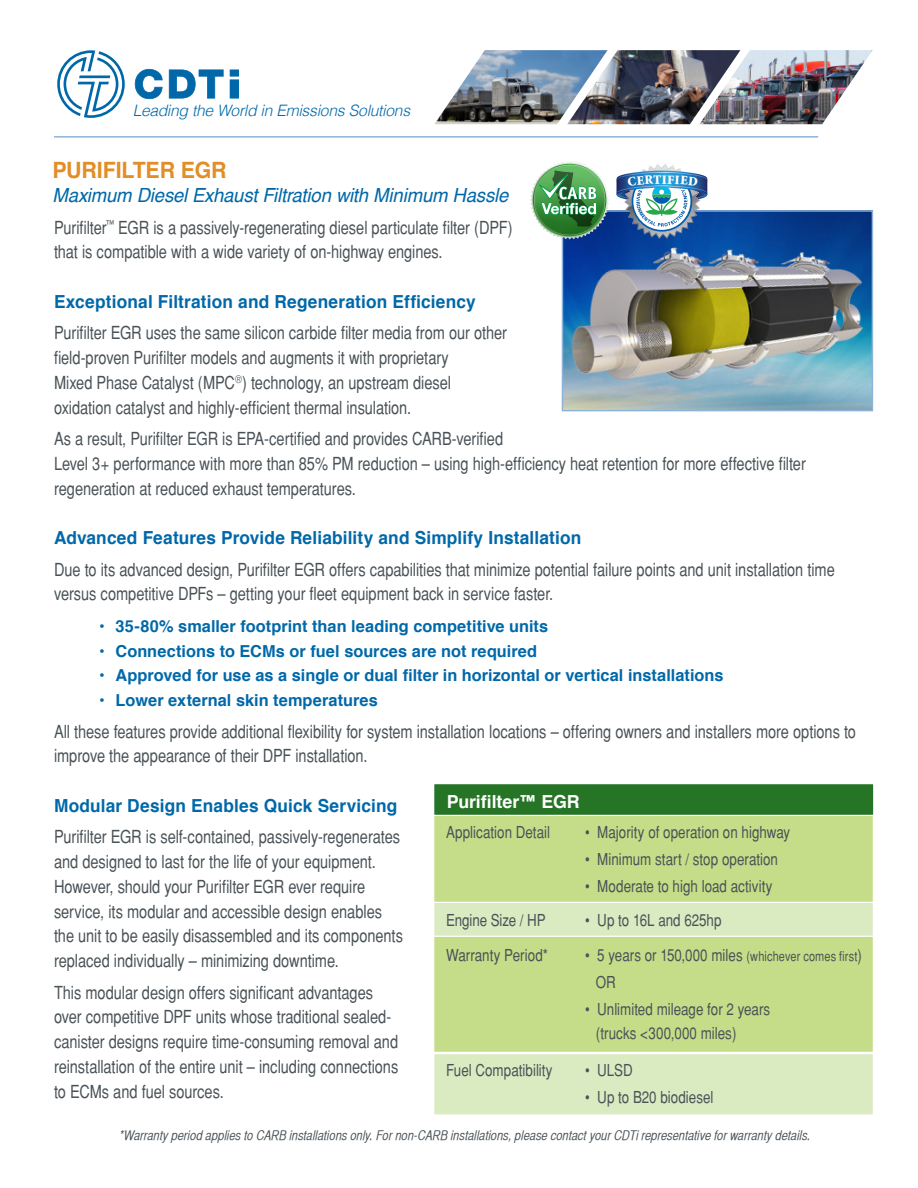
<style>
.page{position:relative;width:918px;height:1188px;background:#fff}
.page>*{position:absolute;margin:0;border:0;box-sizing:border-box;transform-origin:0 0}
.t1{font:700 22.5px "Helvetica";letter-spacing:-.005em;color:#e28e27;scale:.95 1}
.t2{font:italic 19.5px "Helvetica";letter-spacing:-.01em;color:#0068a9;scale:.95 1}
.BODY{font:condensed 18px/24.8px "Helvetica";letter-spacing:-.005em;color:#495257}
.BODY-2{font:700 18px "Helvetica";letter-spacing:.01em;color:#0068a9;scale:.96 1}
.BODY-3{font:700 18px "Helvetica";letter-spacing:-.005em;color:#fff}
.BODY-4{font:condensed 16.5px/27px "Helvetica";color:#495257}
.BODY-5{font:700 16.5px "Helvetica";color:#0068a9}
.BODY-6{font:italic 300 15.75px "Helvetica";letter-spacing:-.015em;color:#0069aa}
.BODY-7{font:13.5px "Helvetica CY Oblique";letter-spacing:.005em;color:#495257}
.t3{font:900 13.05px "Minion Std";color:#fff}
.s1{font-size:13.5px}
</style>
<div class="page">
<img style="left:564px;top:212px;width:307px;height:197px">
<div style="left:562px;top:210px;width:311px;height:201px;border:1px solid #8eb3d9"></div>
<img style="left:740px;top:50px;width:133px;height:74px">
<img style="left:608px;top:50px;width:132px;height:74px">
<img style="left:435px;top:50px;width:173px;height:74px">
<hr style="left:54px;top:136px;width:764px;height:2px;background:#8eb3d9">
<svg style="left:57px;top:50px;width:68px;height:68px"></svg>
<svg style="left:135px;top:69px;width:28px;height:30px"></svg>
<svg style="left:169px;top:70px;width:55px;height:29px"></svg>
<svg style="left:230px;top:69px;width:9px;height:30px"></svg>
<img style="left:530px;top:161px;width:40px;height:73px">
<svg style="left:539px;top:170px;width:58px;height:57px;background:#5a9d62"></svg>
<div style="left:433px;top:790px;width:441px;height:263px;background:#c5dd88;border:1px solid #fff"></div>
<div style="left:433px;top:783px;width:441px;height:33px;background:#267526;border:1px solid #fff"></div>
<div style="left:433px;top:902px;width:441px;height:35px;background:#daeac1;border:1px solid #fff"></div>
<div style="left:433px;top:1053px;width:441px;height:63px;background:#daeac1;border:1px solid #fff"></div>
<img style="left:617px;top:164px;width:90px;height:75px">
<p class="BODY-6" style="left:133px;top:101px;width:279px">Leading the World in Emissions Solutions</p>
<p class="t1" style="left:52px;top:152px;width:185px">PURIFILTER EGR</p>
<p class="t2" style="left:52px;top:180px;width:481px">Maximum Diesel Exhaust Filtration with Minimum Hassle</p>
<p class="BODY" style="left:54px;top:215px;width:460px">Purifilter<sup>™</sup> EGR is a passively-regenerating diesel particulate filter (DPF) that is compatible with a wide variety of on-highway engines.</p>
<p class="BODY-2" style="left:54px;top:287px;width:441px">Exceptional Filtration and Regeneration Efficiency</p>
<p class="BODY" style="left:54px;top:320px;width:454px">Purifilter EGR uses the same silicon carbide filter media from our other field-proven Purifilter models and augments it with proprietary<br>Mixed Phase Catalyst (MPC<sup>®</sup>) technology, an upstream diesel oxidation catalyst and highly-efficient thermal insulation.</p>
<p class="BODY" style="left:54px;top:426px;width:753px">As a result, Purifilter EGR is EPA-certified and provides CARB-verified<br>Level 3+ performance with more than 85% PM reduction – using high-efficiency heat retention for more effective filter regeneration at reduced exhaust temperatures.</p>
<p class="BODY-2" style="left:54px;top:523px;width:551px">Advanced Features Provide Reliability and Simplify Installation</p>
<p class="BODY" style="left:54px;top:557px;width:782px">Due to its advanced design, Purifilter EGR offers capabilities that minimize potential failure points and unit installation time versus competitive DPFs – getting your fleet equipment back in service faster.</p>
<p class="BODY-5" style="left:99px;top:613px;width:451px">• 35-80% smaller footprint than leading competitive units</p>
<p class="BODY-5" style="left:99px;top:638px;width:440px">• Connections to ECMs or fuel sources are not required</p>
<p class="BODY-5" style="left:99px;top:662px;width:626px">• Approved for use as a single or dual filter in horizontal or vertical installations</p>
<p class="BODY-5" style="left:99px;top:687px;width:280px">• Lower external skin temperatures</p>
<p class="BODY" style="left:54px;top:719px;width:804px">All these features provide additional flexibility for system installation locations – offering owners and installers more options to improve the appearance of their DPF installation.</p>
<p class="BODY-2" style="left:54px;top:791px;width:359px">Modular Design Enables Quick Servicing</p>
<p class="BODY" style="left:54px;top:824px;width:351px">Purifilter EGR is self-contained, passively-regenerates and designed to last for the life of your equipment.<br>However, should your Purifilter EGR ever require service, its modular and accessible design enables the unit to be easily disassembled and its components replaced individually – minimizing downtime.</p>
<p class="BODY" style="left:54px;top:980px;width:346px">This modular design offers significant advantages over competitive DPF units whose traditional sealed&shy;canister designs require time-consuming removal and reinstallation of the entire unit – including connections to ECMs and fuel sources.</p>
<p class="t3" style="left:662px;top:173px;width:7px">I</p>
<p class="BODY-3" style="left:447px;top:787px;width:135px">Purifilter™ EGR</p>
<p class="BODY-4" style="left:446px;top:819px;width:105px">Application Detail</p>
<p class="BODY-4" style="left:585px;top:819px;width:207px">• Majority of operation on highway</p>
<p class="BODY-4" style="left:585px;top:846px;width:194px">• Minimum start / stop operation</p>
<p class="BODY-4" style="left:585px;top:873px;width:189px">• Moderate to high load activity</p>
<p class="BODY-4" style="left:446px;top:907px;width:101px">Engine Size / HP</p>
<p class="BODY-4" style="left:585px;top:907px;width:138px">• Up to 16L and 625hp</p>
<p class="BODY-4" style="left:446px;top:941px;width:103px">Warranty Period*</p>
<p class="BODY-4" style="left:596px;top:941px;width:268px;text-indent:-11px">• 5 years or 150,000 miles <span class="s1">(whichever comes first</span>)<br>OR</p>
<p class="BODY-4" style="left:596px;top:997px;width:176px;line-height:24px;text-indent:-11px">• Unlimited mileage for 2 years (trucks &lt;300,000 miles)</p>
<p class="BODY-4" style="left:446px;top:1056px;width:108px">Fuel Compatibility</p>
<p class="BODY-4" style="left:585px;top:1056px;width:49px">• ULSD</p>
<p class="BODY-4" style="left:585px;top:1083px;width:130px">• Up to B20 biodiesel</p>
<p class="BODY-7" style="left:120px;top:1127px;width:693px">*Warranty period applies to CARB installations only. For non-CARB installations, please contact your CDTi representative for warranty details.</p>
</div>
